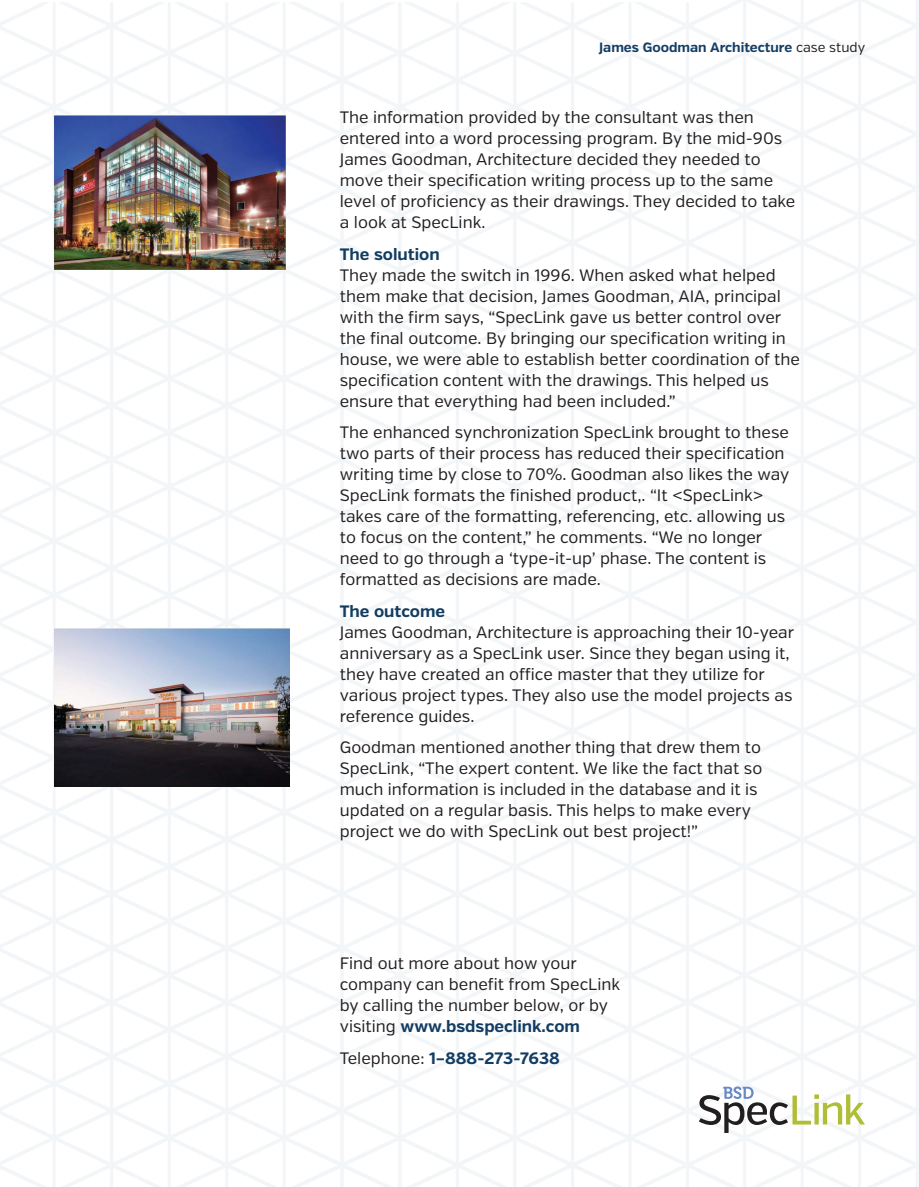
<style>
.page{position:relative;width:919px;height:1187px;background:#fff}
.page>*{position:absolute;margin:0;border:0;box-sizing:border-box;transform-origin:0 0}
.t1{font:16.5px/21px "Verb";color:#231f20}
.t2{font:700 16.5px "Verb";color:#133d63}
.t3{font:700 16.5px "Verb";color:#123d60}
.t4{font:700 13.5px "Verb";color:#133d63}
.s1{font-weight:400;color:#231f20}
</style>
<div class="page">
<img style="left:0;top:0;width:918px;height:1186px">
<svg style="left:698px;top:1086px;width:166px;height:46px"></svg>
<img style="left:54px;top:115px;width:231px;height:155px">
<img style="left:55px;top:628px;width:235px;height:158px">
<p class="t4" style="left:599px;top:39px;width:267px">James Goodman Architecture <span class="s1">case study</span></p>
<p class="t1" style="left:340px;top:107px;width:457px">The information provided by the consultant was then entered into a word processing program. By the mid-90s James Goodman, Architecture decided they needed to move their specification writing process up to the same level of proficiency as their drawings. They decided to take a look at SpecLink.</p>
<p class="t3" style="left:340px;top:244px;width:101px">The solution</p>
<p class="t1" style="left:340px;top:264px;width:461px">They made the switch in 1996. When asked what helped them make that decision, James Goodman, AIA, principal with the firm says, “SpecLink gave us better control over the final outcome. By bringing our specification writing in house, we were able to establish better coordination of the specification content with the drawings. This helped us ensure that everything had been included.”</p>
<p class="t1" style="left:340px;top:422px;width:451px">The enhanced synchronization SpecLink brought to these two parts of their process has reduced their specification writing time by close to 70%. Goodman also likes the way SpecLink formats the finished product,. “It &lt;SpecLink&gt; takes care of the formatting, referencing, etc. allowing us to focus on the content,” he comments. “We no longer need to go through a ‘type-it-up’ phase. The content is formatted as decisions are made.</p>
<p class="t3" style="left:340px;top:601px;width:107px">The outcome</p>
<p class="t1" style="left:340px;top:621px;width:456px">James Goodman, Architecture is approaching their 10-year anniversary as a SpecLink user. Since they began using it, they have created an office master that they utilize for various project types. They also use the model projects as reference guides.</p>
<p class="t1" style="left:340px;top:737px;width:424px">Goodman mentioned another thing that drew them to SpecLink, “The expert content. We like the fact that so much information is included in the database and it is updated on a regular basis. This helps to make every project we do with SpecLink out best project!”</p>
<p class="t1" style="left:340px;top:953px;width:238px">Find out more about how your</p>
<p class="t1" style="left:340px;top:974px;width:282px">company can benefit from SpecLink by calling the number below, or by</p>
<p class="t2" style="left:340px;top:1016px;width:242px"><span class="s1">visiting</span> www.bsdspeclink.com</p>
<p class="t2" style="left:340px;top:1048px;width:221px"><span class="s1">Telephone:</span> 1–888-273-7638</p>
</div>
